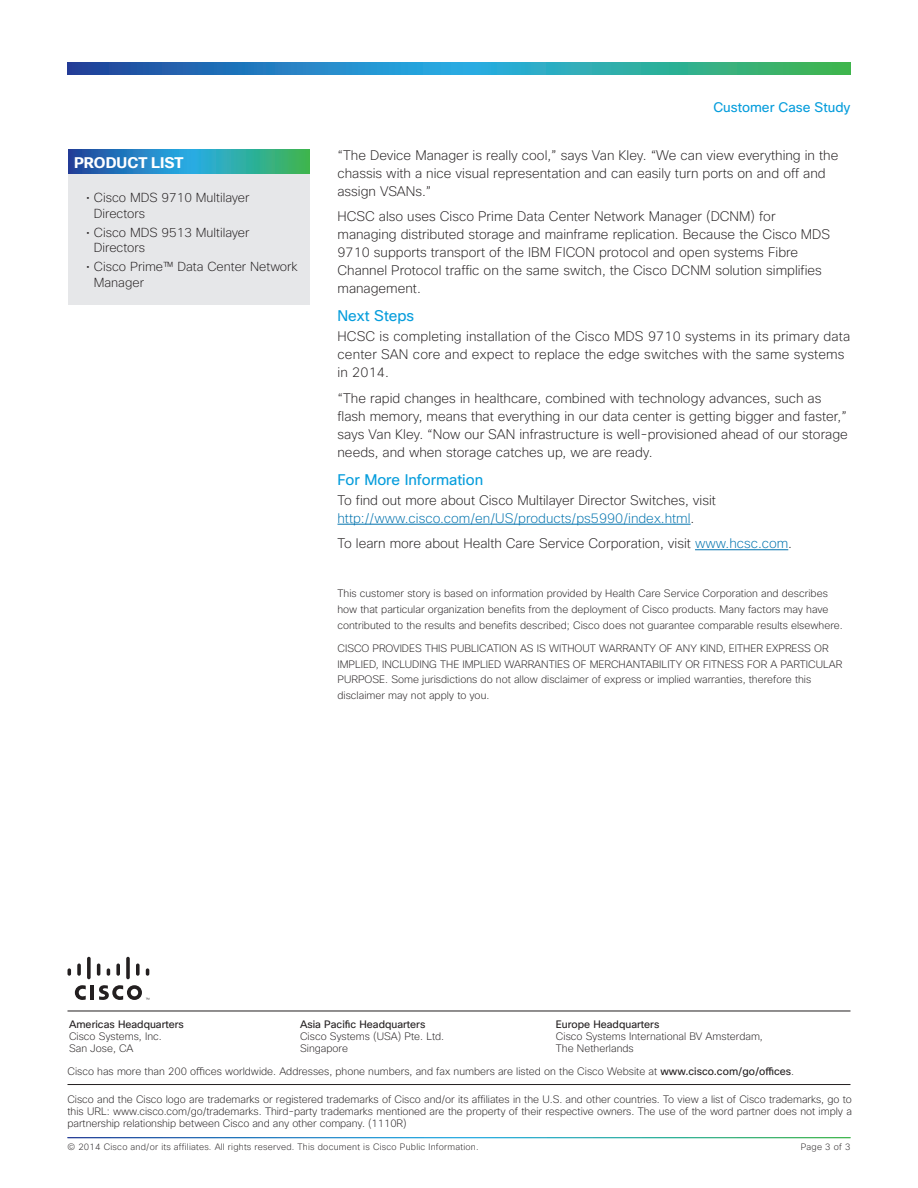
<style>
.page{position:relative;width:918px;height:1188px;background:#fff}
.page>*{position:absolute;margin:0;border:0;box-sizing:border-box;transform-origin:0 0}
.Subhead_2_Eccolo{font:15px "Cisco Sans";color:#069ddc}
.Body_1{font:700 15px "Cisco Sans";color:#fff}
.Body_1-2{font:200 13.5px/18px "Cisco Sans";color:#231f20}
.Page_head_2{font:13.5px "Cisco Sans";color:#069ddc}
.t1{font:200 12.75px/15.8px "Cisco Sans";color:#231f20}
.Body_1-3{font:200 10.5px/12px "Cisco Sans";color:#231f20}
.t2{font:10.5px "Cisco Sans";color:#231f20}
.Folio{font:200 9px "Cisco Sans";letter-spacing:.025em;color:#231f20}
.s1{color:#0073ae}
.s2{font-weight:400}
</style>
<div class="page">
<hr style="left:338px;top:524px;width:353px;height:1px;background:#0073ae">
<hr style="left:695px;top:549px;width:93px;height:1px;background:#0073ae">
<svg style="left:68px;top:62px;width:782px;height:13px;background:#2a94ac"></svg>
<svg style="left:68px;top:149px;width:242px;height:26px;background:#3196ae"></svg>
<div style="left:68px;top:175px;width:242px;height:130px;background:#e6e7e9"></div>
<hr style="left:68px;top:1011px;width:782px;height:1px;background:#231f20">
<hr style="left:68px;top:1084px;width:782px;height:1px;background:#231f20">
<hr style="left:91px;top:985px;width:3px;height:15px;background:#231f20">
<svg style="left:75px;top:985px;width:11px;height:15px"></svg>
<svg style="left:68px;top:968px;width:3px;height:8px"></svg>
<svg style="left:77px;top:964px;width:4px;height:12px"></svg>
<svg style="left:87px;top:957px;width:4px;height:22px"></svg>
<svg style="left:97px;top:964px;width:3px;height:12px"></svg>
<svg style="left:107px;top:968px;width:3px;height:8px"></svg>
<svg style="left:116px;top:964px;width:4px;height:12px"></svg>
<svg style="left:126px;top:957px;width:4px;height:22px"></svg>
<svg style="left:136px;top:964px;width:4px;height:12px"></svg>
<svg style="left:146px;top:968px;width:3px;height:8px"></svg>
<svg style="left:99px;top:985px;width:50px;height:15px"></svg>
<p class="Body_1" style="left:74px;top:153px;width:111px">PRODUCT LIST</p>
<p class="t1" style="left:94px;top:190px;width:157px;text-indent:-8px">• Cisco MDS 9710 Multilayer<br>Directors</p>
<p class="t1" style="left:94px;top:224px;width:157px;text-indent:-8px">• Cisco MDS 9513 Multilayer<br>Directors</p>
<p class="t1" style="left:94px;top:259px;width:206px;text-indent:-8px">• Cisco Prime™ Data Center Network<br>Manager</p>
<p class="Page_head_2" style="left:713px;top:99px;width:139px">Customer Case Study</p>
<p class="Body_1-2" style="left:338px;top:146px;width:502px">“The Device Manager is really cool,” says Van Kley. “We can view everything in the chassis with a nice visual representation and can easily turn ports on and off and assign VSANs.”</p>
<p class="Body_1-2" style="left:338px;top:208px;width:494px">HCSC also uses Cisco Prime Data Center Network Manager (DCNM) for managing distributed storage and mainframe replication. Because the Cisco MDS 9710 supports transport of the IBM FICON protocol and open systems Fibre Channel Protocol traffic on the same switch, the Cisco DCNM solution simplifies management.</p>
<p class="Subhead_2_Eccolo" style="left:338px;top:306px;width:78px">Next Steps</p>
<p class="Body_1-2" style="left:338px;top:327px;width:514px">HCSC is completing installation of the Cisco MDS 9710 systems in its primary data center SAN core and expect to replace the edge switches with the same systems in 2014.</p>
<p class="Body_1-2" style="left:338px;top:389px;width:512px">“The rapid changes in healthcare, combined with technology advances, such as flash memory, means that everything in our data center is getting bigger and faster,” says Van Kley. “Now our SAN infrastructure is well-provisioned ahead of our storage needs, and when storage catches up, we are ready.</p>
<p class="Subhead_2_Eccolo" style="left:338px;top:470px;width:147px">For More Information</p>
<p class="Body_1-2" style="left:338px;top:491px;width:380px">To find out more about Cisco Multilayer Director Switches, visit <span class="s1">http://www.cisco.com/en/US/products/ps5990/index.html</span>.</p>
<p class="Body_1-2" style="left:338px;top:534px;width:456px">To learn more about Health Care Service Corporation, visit <span class="s1">www.hcsc.com</span>.</p>
<p class="Body_1-3" style="left:338px;top:585px;width:507px;line-height:15.8px">This customer story is based on information provided by Health Care Service Corporation and describes how that particular organization benefits from the deployment of Cisco products. Many factors may have contributed to the results and benefits described; Cisco does not guarantee comparable results elsewhere.</p>
<p class="Body_1-3" style="left:338px;top:640px;width:507px;line-height:15.8px">CISCO PROVIDES THIS PUBLICATION AS IS WITHOUT WARRANTY OF ANY KIND, EITHER EXPRESS OR IMPLIED, INCLUDING THE IMPLIED WARRANTIES OF MERCHANTABILITY OR FITNESS FOR A PARTICULAR PURPOSE. Some jurisdictions do not allow disclaimer of express or implied warranties, therefore this disclaimer may not apply to you.</p>
<p class="t2" style="left:69px;top:1017px;width:117px">Americas Headquarters</p>
<p class="Body_1-3" style="left:69px;top:1030px;width:94px">Cisco Systems, Inc.<br>San Jose, CA</p>
<p class="t2" style="left:300px;top:1017px;width:127px">Asia Pacific Headquarters</p>
<p class="Body_1-3" style="left:300px;top:1030px;width:146px">Cisco Systems (USA) Pte. Ltd.<br>Singapore</p>
<p class="Body_1-3" style="left:556px;top:1018px;width:208px"><span class="s2">Europe Headquarters<br></span>Cisco Systems International BV Amsterdam,<br>The Netherlands</p>
<p class="Body_1-3" style="left:68px;top:1065px;width:728px">Cisco has more than 200 offices worldwide. Addresses, phone numbers, and fax numbers are listed on the Cisco Website at <span class="s2">www.cisco.com/go/offices</span>.</p>
<p class="Body_1-3" style="left:68px;top:1093px;width:786px;text-align:justify">Cisco and the Cisco logo are trademarks or registered trademarks of Cisco and/or its affiliates in the U.S. and other countries. To view a list of Cisco trademarks, go to this URL: www.cisco.com/go/trademarks. Third-party trademarks mentioned are the property of their respective owners. The use of the word partner does not imply a partnership relationship between Cisco and any other company. (1110R)</p>
<p class="Folio" style="left:68px;top:1141px;width:413px">© 2014 Cisco and/or its affiliates. All rights reserved. This document is Cisco Public Information.</p>
<p class="Folio" style="left:801px;top:1141px;width:51px">Page 3 of 3</p>
</div>
